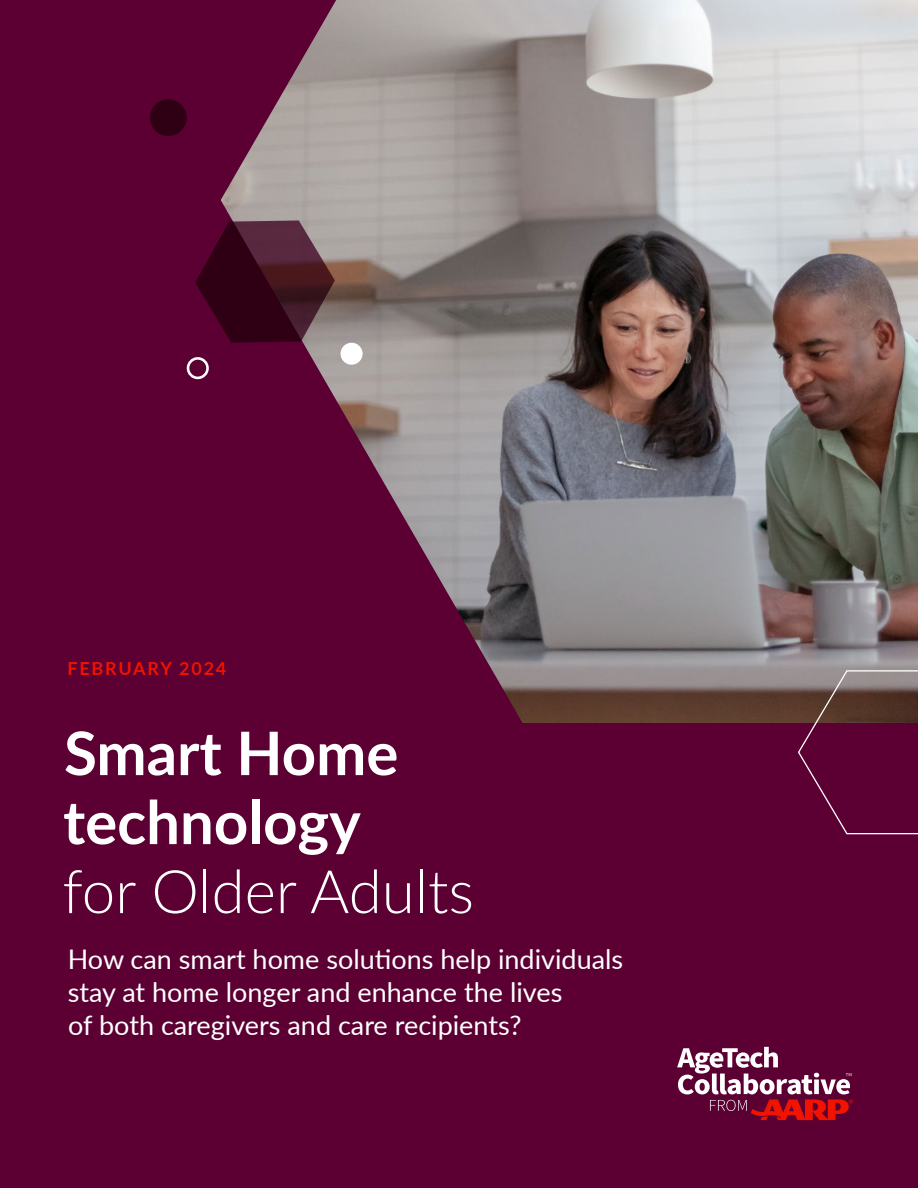
<style>
.page{position:relative;width:918px;height:1188px;background:#5c0033}
.page>*{position:absolute;margin:0;border:0;box-sizing:border-box;transform-origin:0 0}
.t1{font:700 60px/69px "Lato";color:#fff}
.t2{font:300 60px "Lato";color:#fff}
.t3{font:27px/33px "Lato";color:#fff}
.t4{font:700 18px "Lato";letter-spacing:.1em;color:#ef1300}
</style>
<div class="page">
<img style="left:221px;top:0;width:697px;height:723px">
<svg style="left:195px;top:220px;width:140px;height:123px;background:#4d1c30"></svg>
<svg style="left:797px;top:670px;width:121px;height:165px"></svg>
<div style="left:187px;top:357px;width:22px;height:22px;border:3px solid #fff;border-radius:50%"></div>
<div style="left:150px;top:99px;width:37px;height:37px;background:#2f0014;border-radius:50%"></div>
<div style="left:341px;top:343px;width:22px;height:22px;background:#fff;border-radius:50%"></div>
<svg style="left:677px;top:1047px;width:176px;height:73px"></svg>
<p class="t4" style="left:67px;top:655px;width:161px">FEBRUARY 2024</p>
<h1 class="t1" style="left:63px;top:716px;width:337px">Smart Home technology</h1>
<h1 class="t2" style="left:63px;top:850px;width:413px">for Older Adults</h1>
<p class="t3" style="left:68px;top:941px;width:557px">How can smart home solutions help individuals stay at home longer and enhance the lives<br>of both caregivers and care recipients?</p>
</div>
